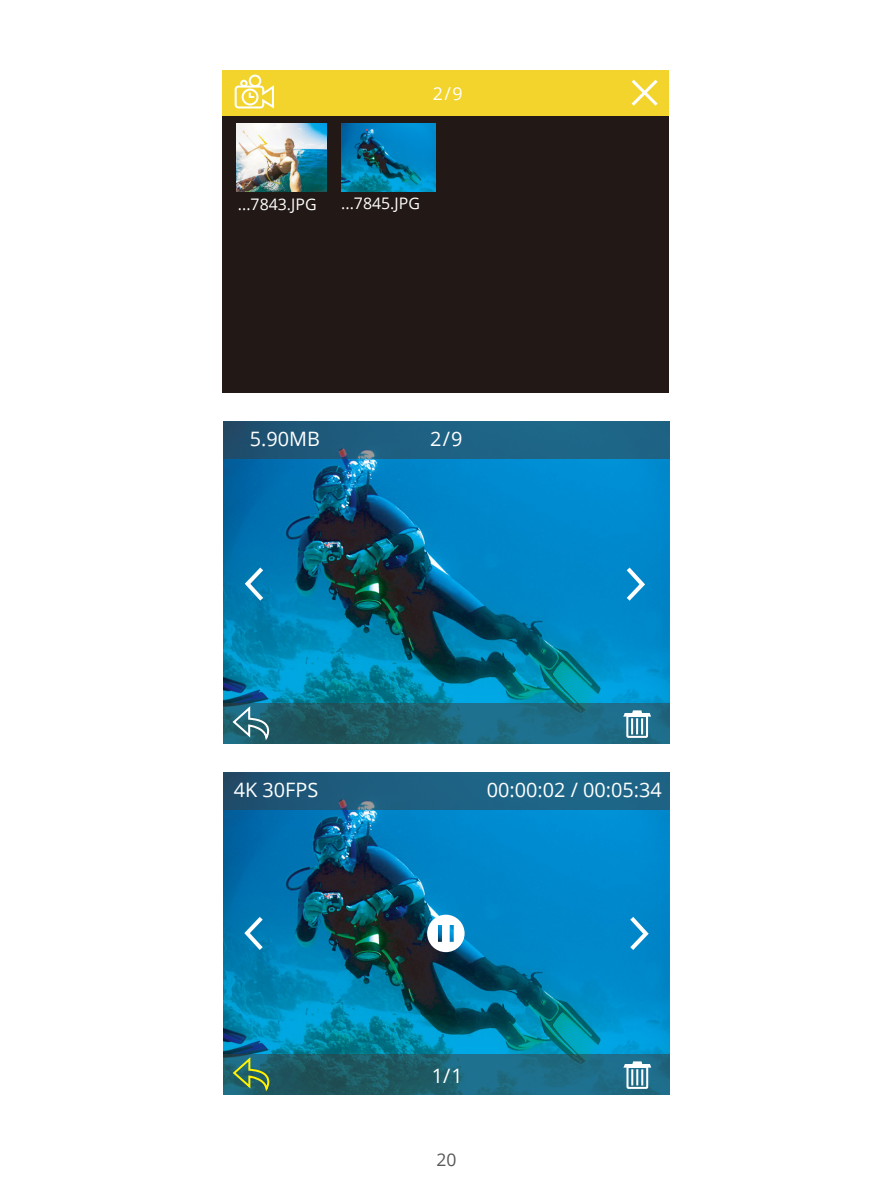
<style>
.page{position:relative;width:893px;height:1191px;background:#fff}
.page>*{position:absolute;margin:0;border:0;box-sizing:border-box;transform-origin:0 0}
.t1{font:19.95px "Open Sans";color:#fff}
.t2{font:17.85px "Open Sans";color:#fff}
.t3{font:17.5px "Open Sans";color:#595757}
.t4{font:15.75px "Open Sans";color:#fff}
</style>
<div class="page">
<div style="left:222px;top:70px;width:447px;height:323px;background:#221815"></div>
<div style="left:222px;top:70px;width:447px;height:45px;background:#f2d42c"></div>
<img style="left:237px;top:123px;width:89px;height:68px">
<img style="left:341px;top:123px;width:94px;height:68px">
<div style="left:249px;top:75px;width:12px;height:12px;border:2px solid #fff;border-radius:50%"></div>
<div style="left:240px;top:80px;width:8px;height:7px;border:2px solid #fff;border-radius:50%"></div>
<svg style="left:234px;top:83px;width:40px;height:26px"></svg>
<svg style="left:631px;top:79px;width:27px;height:27px"></svg>
<img style="left:223px;top:458px;width:447px;height:245px">
<div style="left:223px;top:421px;width:447px;height:37px;background:linear-gradient(to right,#215373,#1e6b8e)"></div>
<svg style="left:223px;top:703px;width:447px;height:40px;background:#1e6376"></svg>
<div style="left:626px;top:715px;width:22px;height:23px;border:2px solid #fff"></div>
<svg style="left:623px;top:710px;width:28px;height:24px"></svg>
<svg style="left:231px;top:704px;width:45px;height:40px;background:#3b7685"></svg>
<svg style="left:622px;top:563px;width:26px;height:42px"></svg>
<svg style="left:242px;top:563px;width:25px;height:42px"></svg>
<img style="left:223px;top:809px;width:447px;height:245px">
<div style="left:223px;top:772px;width:447px;height:37px;background:linear-gradient(to right,#215373,#1e6b8e)"></div>
<svg style="left:223px;top:1054px;width:447px;height:40px;background:#1e6376"></svg>
<div style="left:626px;top:1066px;width:22px;height:23px;border:2px solid #fff"></div>
<svg style="left:623px;top:1061px;width:28px;height:24px"></svg>
<svg style="left:231px;top:1055px;width:46px;height:40px;background:#3a7464"></svg>
<svg style="left:626px;top:912px;width:25px;height:42px"></svg>
<svg style="left:242px;top:912px;width:25px;height:42px"></svg>
<svg style="left:427px;top:914px;width:38px;height:38px"></svg>
<p class="t2" style="left:433px;top:81px;width:31px">2/9</p>
<p class="t4" style="left:238px;top:194px;width:80px">...7843.JPG</p>
<p class="t4" style="left:341px;top:192px;width:80px">...7845.JPG</p>
<p class="t1" style="left:250px;top:425px;width:72px">5.90MB</p>
<p class="t1" style="left:430px;top:425px;width:34px">2/9</p>
<p class="t1" style="left:234px;top:776px;width:86px">4K 30FPS</p>
<p class="t1" style="left:487px;top:776px;width:177px">00:00:02 / 00:05:34</p>
<p class="t1" style="left:432px;top:1061px;width:33px">1/1</p>
<p class="t3" style="left:436px;top:1148px;width:22px">20</p>
</div>
